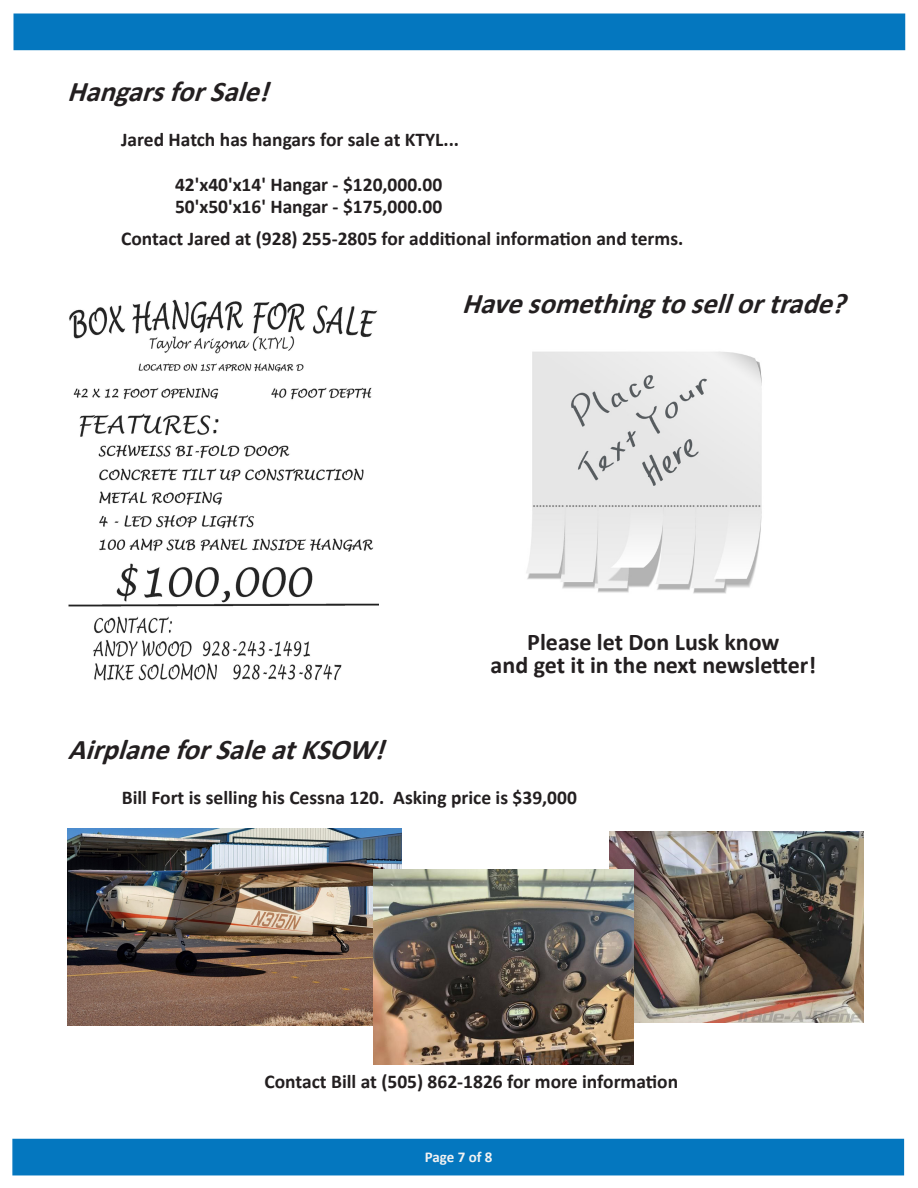
<style>
.page{position:relative;width:918px;height:1188px;background:#fff}
.page>*{position:absolute;margin:0;border:0;box-sizing:border-box;transform-origin:0 0}
.t1{font:italic 700 28.5px "Calibri";color:#231f20}
.t2{font:700 24px "Calibri";color:#231f20}
.t3{font:700 19.5px "Calibri";color:#231f20}
.t4{font:700 15px "Calibri";letter-spacing:-.005em;color:#f2f2f2}
</style>
<div class="page">
<div style="left:12px;top:1139px;width:892px;height:36px;background:#0477bf"></div>
<div style="left:14px;top:14px;width:891px;height:36px;background:#0477bf"></div>
<img style="left:68px;top:299px;width:310px;height:382px">
<img style="left:526px;top:351px;width:236px;height:243px">
<img style="left:609px;top:831px;width:255px;height:191px">
<img style="left:68px;top:828px;width:334px;height:197px">
<img style="left:374px;top:870px;width:259px;height:194px">
<p class="t1" style="left:67px;top:71px;width:214px">HangarsforSale!</p>
<p class="t3" style="left:121px;top:125px;width:340px">Jared Hatch has hangars for sale at KTYL...</p>
<p class="t3" style="left:175px;top:170px;width:269px">42'x40'x14' Hangar - $120,000.00</p>
<p class="t3" style="left:175px;top:193px;width:269px">50'x50'x16' Hangar - $175,000.00</p>
<p class="t3" style="left:121px;top:224px;width:564px">Contact Jared at (928) 255-2805 for additional information and terms.</p>
<p class="t1" style="left:462px;top:283px;width:396px">Havesomethingtosellortrade?</p>
<p class="t2" style="left:527px;top:626px;width:254px">Please let Don Lusk know</p>
<p class="t2" style="left:491px;top:648px;width:327px">and get it in the next newsletter!</p>
<p class="t1" style="left:68px;top:730px;width:329px">AirplaneforSaleatKSOW!</p>
<p class="t3" style="left:122px;top:784px;width:457px">Bill Fort is selling his Cessna 120. Asking price is $39,000</p>
<p class="t3" style="left:264px;top:1067px;width:415px">Contact Bill at (505) 862-1826 for more information</p>
<p class="t4" style="left:425px;top:1146px;width:69px">Page 7 of 8</p>
</div>
